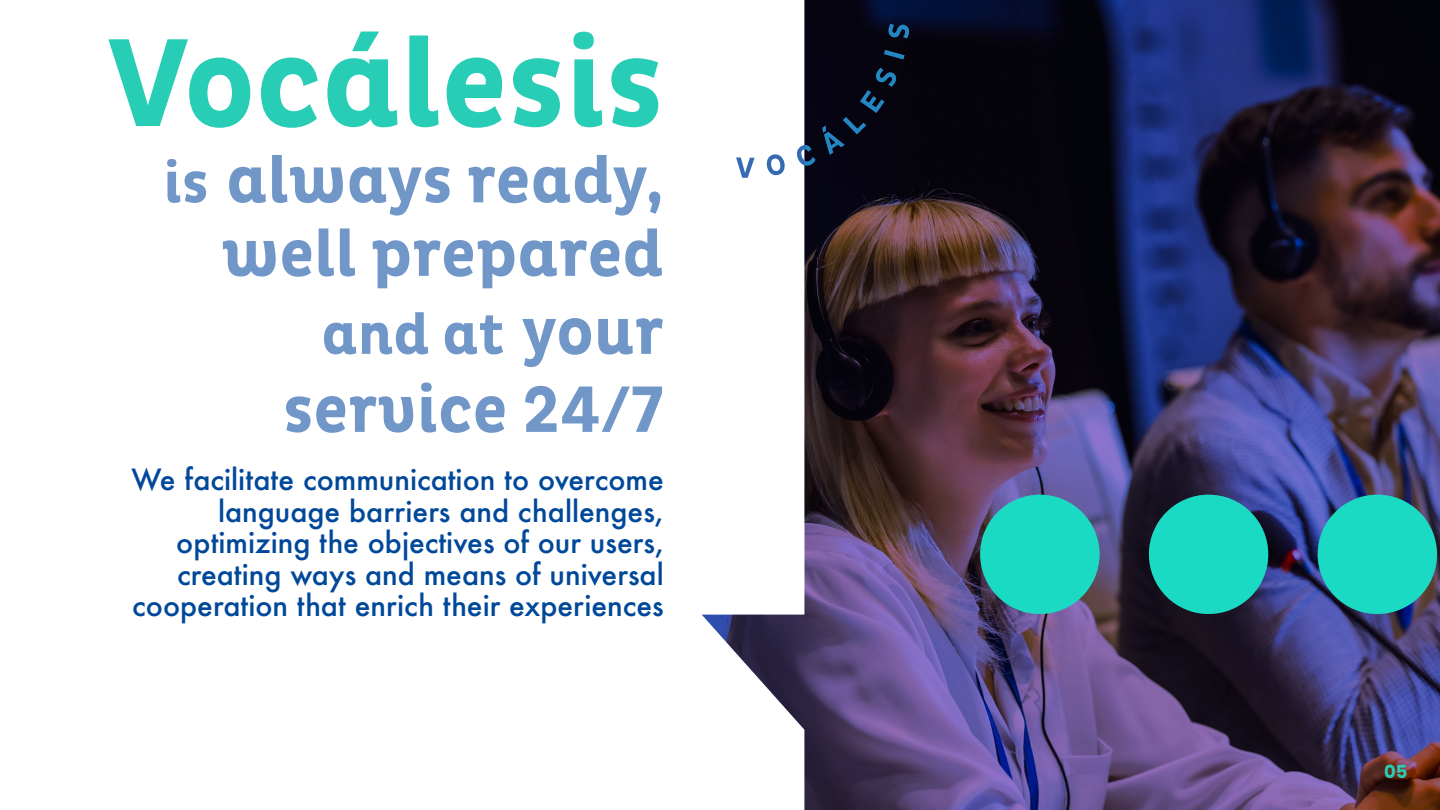
<style>
.page{position:relative;width:1440px;height:810px;background:#fff}
.page>*{position:absolute;margin:0;border:0;box-sizing:border-box;transform-origin:0 0}
.t1{font:700 127.5px "Pluto Cond";color:#28cdb6}
.t2{font:700 66.75px/73.5px "Pluto Cond";color:#7197c9;text-align:right}
.t3{font:700 58.65px "Pluto Cond";color:#7197c9}
.t4{font:500 28.5px/31.5px "Futura";color:#00489a;text-align:right}
.t5{font:700 18px "Poppins";color:#28cdb6}
.s1{font-size:58.65px}
.s2{font-size:66.75px}
</style>
<div class="page">
<img style="left:702px;top:0;width:738px;height:810px">
<h1 class="t1" style="left:107px;top:10px;width:559px">Vocálesis</h1>
<h2 class="t2" style="left:163px;top:145px;width:502px"><span class="s1">is</span> always ready, well prepared</h2>
<h3 class="t3" style="left:321px;top:301px;width:344px">and at <span class="s2">your</span></h3>
<h2 class="t2" style="left:283px;top:374px;width:382px">service 24/7</h2>
<p class="t4" style="left:131px;top:463px;width:534px">We facilitate communication to overcome language barriers and challenges, optimizing the objectives of our users, creating ways and means of universal cooperation that enrich their experiences</p>
<p class="t5" style="left:1384px;top:762px;width:25px">05</p>
</div>
